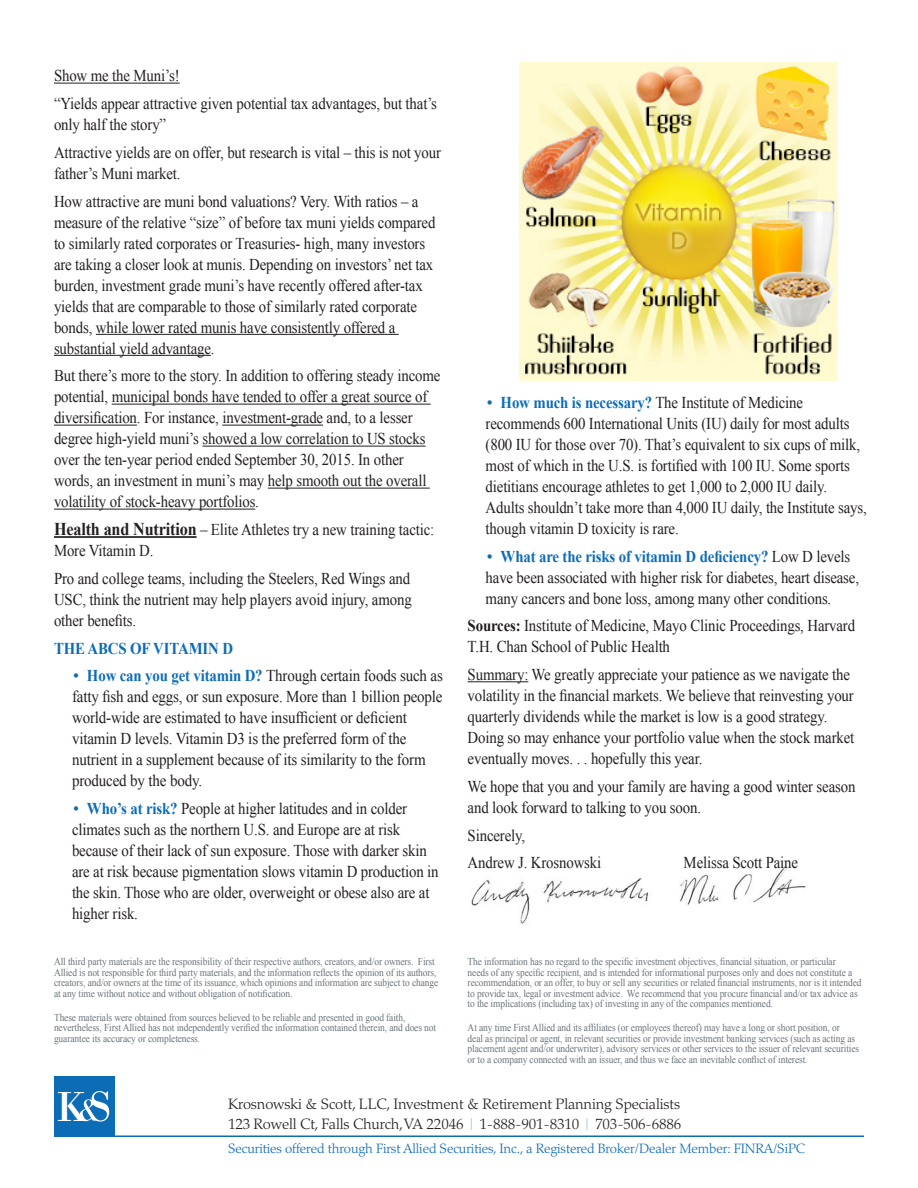
<style>
.page{position:relative;width:918px;height:1188px;background:#fff}
.page>*{position:absolute;margin:0;border:0;box-sizing:border-box;transform-origin:0 0}
.t1{font:43.35px "Bodoni";color:#fff;scale:.92 1}
.t2{font:16.5px/21px "Times New Roman";letter-spacing:-.01em;color:#231f20;scale:.9 1}
.t3{font:16.5px/21px "Times New Roman";letter-spacing:-.01em;color:#231f20;scale:.91 1}
.t4{font:700 16.5px "Times New Roman";letter-spacing:-.01em;color:#0d6cb6;scale:.9 1}
.t5{font:300 15px/19.5px "Palatino";letter-spacing:-.01em;color:#231f20}
.t6{font:300 13.5px "Palatino";letter-spacing:-.01em;color:#0d6cb6}
.t7{font:10.5px/10.5px "Times New Roman";letter-spacing:-.01em;color:#6a747b;scale:.9 1}
.s1{font-weight:700;font-size:18px}
.s2{font-weight:700;color:#0d6cb6}
.s3{font-weight:700}
.s4{font-family:"Helvetica Neue";font-weight:200;font-size:16.5px;color:#0d6cb6}
</style>
<div class="page">
<img style="left:471px;top:878px;width:178px;height:46px">
<img style="left:679px;top:866px;width:127px;height:39px">
<hr style="left:54px;top:83px;width:126px;height:1px;background:#231f20">
<hr style="left:96px;top:334px;width:303px;height:1px;background:#231f20">
<hr style="left:54px;top:355px;width:157px;height:1px;background:#231f20">
<hr style="left:112px;top:404px;width:319px;height:1px;background:#231f20">
<hr style="left:54px;top:425px;width:83px;height:1px;background:#231f20">
<hr style="left:222px;top:425px;width:101px;height:1px;background:#231f20">
<hr style="left:202px;top:446px;width:224px;height:1px;background:#231f20">
<hr style="left:268px;top:488px;width:162px;height:1px;background:#231f20">
<hr style="left:54px;top:509px;width:201px;height:1px;background:#231f20">
<hr style="left:54px;top:536px;width:143px;height:2px;background:#231f20">
<hr style="left:54px;top:1136px;width:810px;height:1px;background:#0d6cb6">
<div style="left:54px;top:1077px;width:60px;height:60px;background:#0d6cb6"></div>
<svg style="left:79px;top:1091px;width:30px;height:31px"></svg>
<hr style="left:468px;top:681px;width:60px;height:1px;background:#231f20">
<img style="left:519px;top:63px;width:318px;height:317px">
<p class="t2" style="left:54px;top:62px;width:427px;line-height:27.8px">Show me the Muni’s!<br>“Yields appear attractive given potential tax advantages, but that’s</p>
<p class="t2" style="left:54px;top:110px;width:432px;line-height:27.8px">only half the story”<br>Attractive yields are on offer, but research is vital – this is not your</p>
<p class="t2" style="left:54px;top:159px;width:407px;line-height:27.8px">father’s Muni market.<br>How attractive are muni bond valuations? Very. With ratios – a</p>
<p class="t2" style="left:54px;top:211px;width:425px">measure of the relative “size” of before tax muni yields compared to similarly rated corporates or Treasuries- high, many investors are taking a closer look at munis. Depending on investors’ net tax burden, investment grade muni’s have recently offered after-tax yields that are comparable to those of similarly rated corporate bonds, while lower rated munis have consistently offered a substantial yield advantage.</p>
<p class="t2" style="left:54px;top:365px;width:431px">But there’s more to the story. In addition to offering steady income potential, municipal bonds have tended to offer a great source of diversification. For instance, investment-grade and, to a lesser degree high-yield muni’s showed a low correlation to US stocks over the ten-year period ended September 30, 2015. In other words, an investment in muni’s may help smooth out the overall volatility of stock-heavy portfolios.</p>
<p class="t2" style="left:54px;top:519px;width:424px"><span class="s1">Health and Nutrition</span> – Elite Athletes try a new training tactic:<br>More Vitamin D.</p>
<p class="t2" style="left:54px;top:568px;width:399px;text-align:justify">Pro and college teams, including the Steelers, Red Wings and USC, think the nutrient may help players avoid injury, among other benefits.</p>
<p class="t4" style="left:54px;top:637px;width:200px">THE ABCS OF VITAMIN D</p>
<p class="t3" style="left:72px;top:665px;width:409px"><span class="s2">• How can you get vitamin D?</span> Through certain foods such as fatty fish and eggs, or sun exposure. More than 1 billion people world-wide are estimated to have insufficient or deficient vitamin D levels. Vitamin D3 is the preferred form of the nutrient in a supplement because of its similarity to the form produced by the body.</p>
<p class="t2" style="left:72px;top:798px;width:409px"><span class="s2">• Who’s at risk?</span> People at higher latitudes and in colder climates such as the northern U.S. and Europe are at risk because of their lack of sun exposure. Those with darker skin are at risk because pigmentation slows vitamin D production in the skin. Those who are older, overweight or obese also are at higher risk.</p>
<p class="t7" style="left:54px;top:956px;width:429px">All third party materials are the responsibility of their respective authors, creators, and/or owners. First Allied is not responsible for third party materials, and the information reflects the opinion of its authors, creators, and/or owners at the time of its issuance, which opinions and information are subject to change at any time without notice and without obligation of notification.</p>
<p class="t7" style="left:54px;top:1012px;width:426px">These materials were obtained from sources believed to be reliable and presented in good faith, nevertheless, First Allied has not independently verified the information contained therein, and does not guarantee its accuracy or completeness.</p>
<p class="t2" style="left:486px;top:391px;width:425px"><span class="s2">• How much is necessary?</span> The Institute of Medicine recommends 600 International Units (IU) daily for most adults (800 IU for those over 70). That’s equivalent to six cups of milk, most of which in the U.S. is fortified with 100 IU. Some sports dietitians encourage athletes to get 1,000 to 2,000 IU daily.<br>Adults shouldn’t take more than 4,000 IU daily, the Institute says, though vitamin D toxicity is rare.</p>
<p class="t2" style="left:486px;top:545px;width:416px"><span class="s2">• What are the risks of vitamin D deficiency?</span> Low D levels have been associated with higher risk for diabetes, heart disease, many cancers and bone loss, among many other conditions.</p>
<p class="t2" style="left:468px;top:615px;width:432px"><span class="s3">Sources:</span> Institute of Medicine, Mayo Clinic Proceedings, Harvard<br>T.H. Chan School of Public Health</p>
<p class="t2" style="left:468px;top:664px;width:431px">Summary: We greatly appreciate your patience as we navigate the volatility in the financial markets. We believe that reinvesting your quarterly dividends while the market is low is a good strategy.<br>Doing so may enhance your portfolio value when the stock market eventually moves. . . hopefully this year.</p>
<p class="t2" style="left:468px;top:776px;width:432px">We hope that you and your family are having a good winter season and look forward to talking to you soon.</p>
<p class="t2" style="left:468px;top:821px;width:150px;line-height:27.8px">Sincerely,<br>Andrew J. Krosnowski</p>
<p class="t2" style="left:684px;top:852px;width:129px">Melissa Scott Paine</p>
<p class="t7" style="left:468px;top:956px;width:439px">The information has no regard to the specific investment objectives, financial situation, or particular<br>needs of any specific recipient, and is intended for informational purposes only and does not constitute a recommendation, or an offer, to buy or sell any securities or related financial instruments, nor is it intended to provide tax, legal or investment advice. We recommend that you procure financial and/or tax advice as to the implications (including tax) of investing in any of the companies mentioned.</p>
<p class="t7" style="left:468px;top:1022px;width:437px">At any time First Allied and its affiliates (or employees thereof) may have a long or short position, or<br>deal as principal or agent, in relevant securities or provide investment banking services (such as acting as placement agent and/or underwriter), advisory services or other services to the issuer of relevant securities or to a company connected with an issuer, and thus we face an inevitable conflict of interest.</p>
<h1 class="t1" style="left:57px;top:1080px;width:33px">K</h1>
<p class="t5" style="left:228px;top:1095px;width:455px">Krosnowski &amp; Scott, LLC, Investment &amp; Retirement Planning Specialists<br>123 Rowell Ct, Falls Church, VA 22046 <span class="s4">I</span> 1-888-901-8310 <span class="s4">I</span> 703-506-6886</p>
<p class="t6" style="left:228px;top:1140px;width:579px">Securities offered through First Allied Securities, Inc., a Registered Broker/Dealer Member: FINRA/SiPC</p>
</div>
